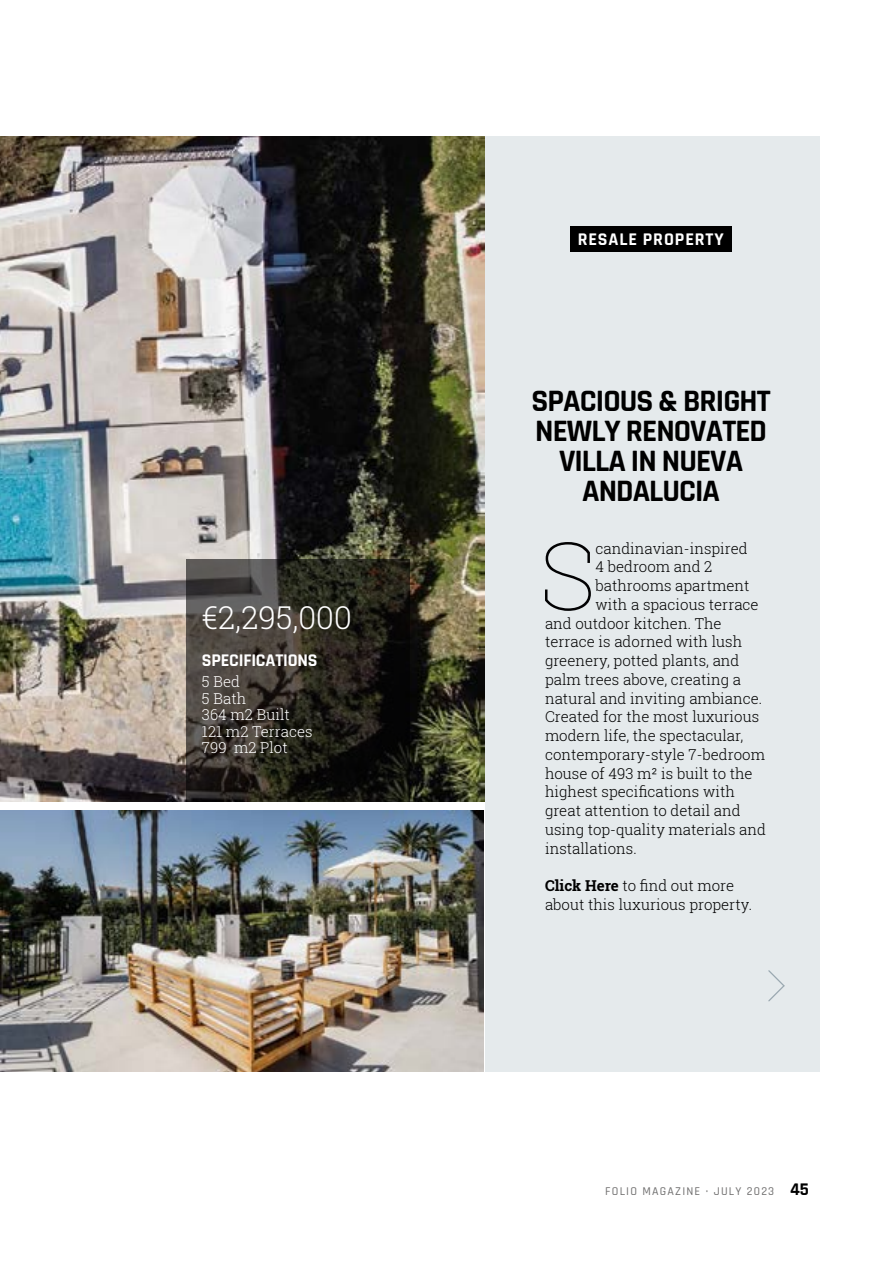
<style>
.page{position:relative;width:893px;height:1263px;background:#fff}
.page>*{position:absolute;margin:0;border:0;box-sizing:border-box;transform-origin:0 0}
.t1{font:100 94.05px "Roboto Slab";color:#020203}
.t2{font:700 31.5px/30px "Rajdhani";letter-spacing:-.03em;color:#000;text-align:center}
.t3{font:300 31.5px "Roboto Slab";color:#fff}
.t4{font:700 18px "Rajdhani";letter-spacing:-.01em;color:#fff}
.t5{font:700 18px "Rajdhani";letter-spacing:.05em;color:#fff}
.t6{font:300 15px/18.8px "Roboto Slab";color:#000}
.t7{font:300 15px/16.5px "Roboto Slab";color:#fff}
.t8{font:500 12px "Rajdhani";letter-spacing:.1em;color:#706f6f}
.s1{font-weight:700}
.s2{font-weight:700;font-size:18px;color:#000}
</style>
<div class="page">
<img style="left:0;top:136px;width:485px;height:665px">
<div style="left:485px;top:136px;width:335px;height:935px;background:#e5eaec"></div>
<img style="left:0;top:810px;width:484px;height:261px">
<svg style="left:186px;top:559px;width:223px;height:242px;background:#2e2b25"></svg>
<svg style="left:768px;top:970px;width:17px;height:32px"></svg>
<div style="left:570px;top:226px;width:162px;height:26px;background:#000"></div>
<h2 class="t3" style="left:202px;top:596px;width:151px">€2,295,000</h2>
<p class="t4" style="left:202px;top:649px;width:117px">SPECIFICATIONS</p>
<p class="t7" style="left:202px;top:673px;width:112px">5 Bed<br>5 Bath<br>364 m2 Built<br>121 m2 Terraces<br>799 m2 Plot</p>
<p class="t5" style="left:578px;top:228px;width:148px">RESALE PROPERTY</p>
<h2 class="t2" style="left:531px;top:387px;width:241px">SPACIOUS &amp; BRIGHT<br>NEWLY RENOVATED<br>VILLA IN NUEVA<br>ANDALUCIA</h2>
<h1 class="t1" style="left:540px;top:511px;width:57px">S</h1>
<p class="t6" style="left:595px;top:538px;width:154px">candinavian-inspired</p>
<p class="t6" style="left:595px;top:557px;width:118px">4 bedroom and 2</p>
<p class="t6" style="left:595px;top:576px;width:156px">bathrooms apartment</p>
<p class="t6" style="left:595px;top:595px;width:165px">with a spacious terrace</p>
<p class="t6" style="left:545px;top:613px;width:178px">and outdoor kitchen. The</p>
<p class="t6" style="left:545px;top:632px;width:199px">terrace is adorned with lush</p>
<p class="t6" style="left:545px;top:651px;width:196px">greenery, potted plants, and</p>
<p class="t6" style="left:545px;top:670px;width:198px">palm trees above, creating a</p>
<p class="t6" style="left:545px;top:688px;width:219px">natural and inviting ambiance.</p>
<p class="t6" style="left:545px;top:707px;width:216px">Created for the most luxurious</p>
<p class="t6" style="left:545px;top:726px;width:200px">modern life, the spectacular,</p>
<p class="t6" style="left:545px;top:745px;width:222px">contemporary-style 7-bedroom</p>
<p class="t6" style="left:545px;top:763px;width:209px">house of 493 m² is built to the</p>
<p class="t6" style="left:545px;top:782px;width:192px">highest specifications with</p>
<p class="t6" style="left:545px;top:801px;width:197px">great attention to detail and</p>
<p class="t6" style="left:545px;top:820px;width:222px">using top-quality materials and</p>
<p class="t6" style="left:545px;top:838px;width:93px">installations.</p>
<p class="t6" style="left:545px;top:876px;width:209px"><span class="s1">Click Here</span> to find out more about this luxurious property.</p>
<p class="t8" style="left:605px;top:1184px;width:205px">FOLIO MAGAZINE · JULY 2023 <span class="s2">45</span></p>
</div>
